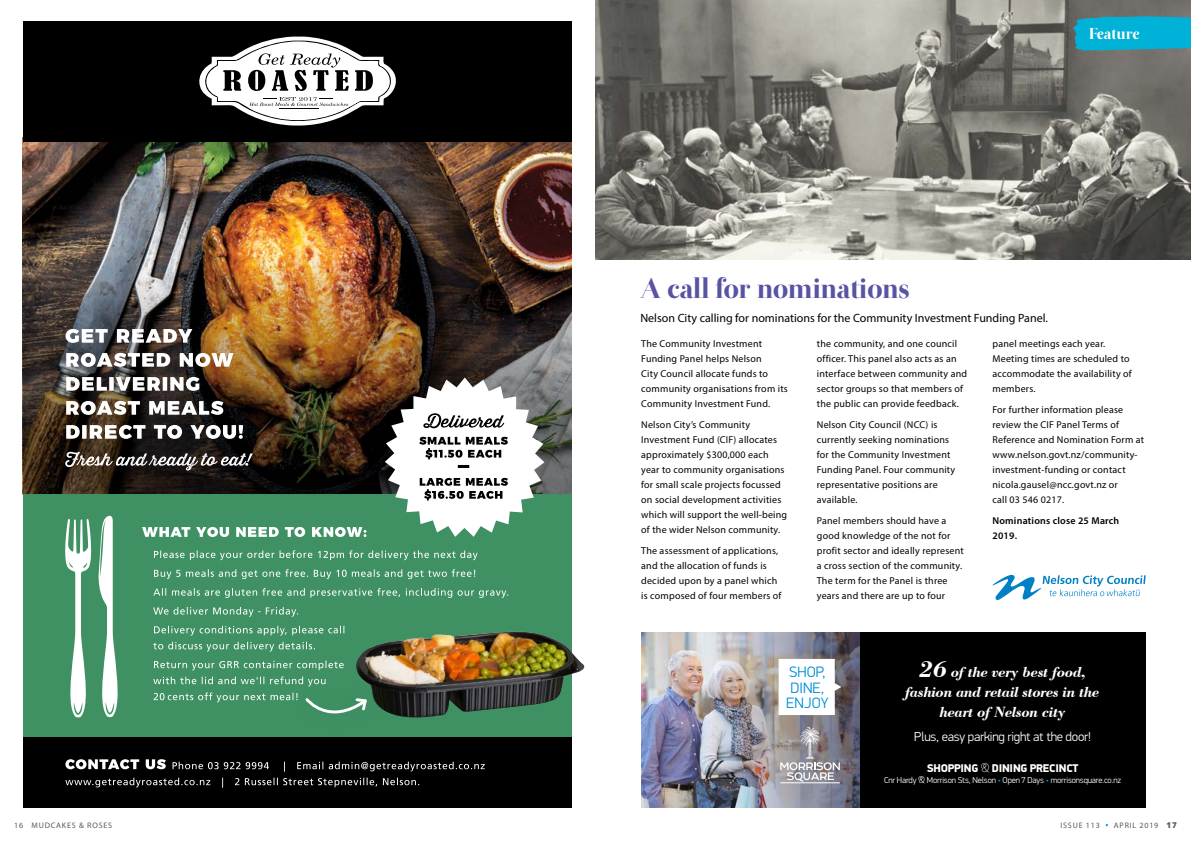
<style>
.page{position:relative;width:1191px;height:842px;background:#fff}
.page>*{position:absolute;margin:0;border:0;box-sizing:border-box;transform-origin:0 0}
.t1{font:28px "Otama ep";letter-spacing:-.02em;color:#5853a3}
.t2{font:15.8px "Otama ep";letter-spacing:-.01em;color:#fff}
.t3{font:italic 700 15.6px/20px "Bodoni BT";letter-spacing:-.03em;color:#fff;text-align:center}
.t4{font:300 15.1px/15.6px "PF Din Display Pro";letter-spacing:.005em;color:#008fd5}
.t5{font:300 13px "PF Din Display Pro";letter-spacing:-.015em;color:#fff}
.t6{font:12px "Myriad Pro";color:#000}
.t7{font:900 11.3px "PF Din Display Pro";letter-spacing:-.02em;color:#fff}
.t8{font:10px/15px "Myriad Pro";letter-spacing:.02em;color:#000}
.t9{font:600 10px/15px "Myriad Pro";letter-spacing:.02em;color:#000}
.t10{font:300 8.6px "PF Din Display Pro";letter-spacing:-.015em;color:#fff}
.t11{font:8px "Myriad Pro";letter-spacing:.1em;color:#58595b}
.s1{font-size:23.7px}
.s2{font-weight:100}
.s3{color:#008fd5}
.s4{font-family:"Open Sans";font-weight:800}
</style>
<div class="page">
<img style="left:595px;top:0;width:596px;height:259px">
<img style="left:23px;top:142px;width:548px;height:352px">
<div style="left:23px;top:21px;width:548px;height:121px;background:#000"></div>
<svg style="left:199px;top:37px;width:197px;height:89px"></svg>
<img style="left:24px;top:240px;width:547px;height:254px">
<div style="left:23px;top:494px;width:548px;height:314px;background:#3f9163"></div>
<svg style="left:65px;top:515px;width:53px;height:203px"></svg>
<div style="left:23px;top:737px;width:548px;height:71px;background:#000"></div>
<img style="left:356px;top:632px;width:229px;height:86px">
<div style="left:286px;top:677px;width:101px;height:59px;background:#000;opacity:.15"></div>
<svg style="left:304px;top:696px;width:65px;height:31px"></svg>
<svg style="left:65px;top:778px;width:354px;height:10px"></svg>
<svg style="left:65px;top:759px;width:420px;height:13px"></svg>
<svg style="left:154px;top:692px;width:143px;height:10px"></svg>
<svg style="left:153px;top:676px;width:172px;height:10px"></svg>
<svg style="left:154px;top:661px;width:190px;height:9px"></svg>
<svg style="left:153px;top:642px;width:162px;height:9px"></svg>
<svg style="left:154px;top:626px;width:190px;height:9px"></svg>
<svg style="left:153px;top:607px;width:145px;height:10px"></svg>
<svg style="left:153px;top:588px;width:355px;height:10px"></svg>
<svg style="left:154px;top:569px;width:321px;height:10px"></svg>
<svg style="left:154px;top:550px;width:323px;height:10px"></svg>
<svg style="left:142px;top:527px;width:224px;height:10px"></svg>
<svg style="left:385px;top:377px;width:159px;height:160px"></svg>
<svg style="left:66px;top:425px;width:177px;height:14px"></svg>
<svg style="left:66px;top:401px;width:157px;height:14px"></svg>
<svg style="left:66px;top:377px;width:133px;height:14px"></svg>
<svg style="left:66px;top:353px;width:167px;height:14px"></svg>
<svg style="left:65px;top:329px;width:127px;height:14px"></svg>
<svg style="left:65px;top:452px;width:188px;height:18px"></svg>
<svg style="left:992px;top:575px;width:153px;height:25px"></svg>
<svg style="left:1073px;top:16px;width:118px;height:35px"></svg>
<img style="left:641px;top:633px;width:67px;height:175px">
<div style="left:860px;top:633px;width:285px;height:175px;background:#000"></div>
<img style="left:708px;top:633px;width:152px;height:175px">
<svg style="left:780px;top:727px;width:60px;height:55px"></svg>
<hr style="left:780px;top:783px;width:60px;height:1px;background:#fff">
<svg style="left:778px;top:659px;width:63px;height:56px"></svg>
<h2 class="t2" style="left:1089px;top:24px;width:52px">Feature</h2>
<h1 class="t1" style="left:640px;top:272px;width:271px">A call for nominations</h1>
<p class="t6" style="left:640px;top:311px;width:409px">Nelson City calling for nominations for the Community Investment Funding Panel.</p>
<p class="t8" style="left:641px;top:336px;width:148px">The Community Investment<br>Funding Panel helps Nelson<br>City Council allocate funds to community organisations from its<br>Community Investment Fund.</p>
<p class="t8" style="left:641px;top:417px;width:147px">Nelson City’s Community<br>Investment Fund (CIF) allocates approximately $300,000 each year to community organisations for small scale projects focussed on social development activities which will support the well-being of the wider Nelson community.</p>
<p class="t8" style="left:641px;top:543px;width:142px">The assessment of applications, and the allocation of funds is decided upon by a panel which is composed of four members of</p>
<p class="t8" style="left:817px;top:336px;width:152px">the community, and one council officer. This panel also acts as an interface between community and sector groups so that members of the public can provide feedback.</p>
<p class="t8" style="left:817px;top:417px;width:140px">Nelson City Council (NCC) is currently seeking nominations for the Community Investment<br>Funding Panel. Four community representative positions are available.</p>
<p class="t8" style="left:817px;top:513px;width:148px">Panel members should have a good knowledge of the not for profit sector and ideally represent a cross section of the community.<br>The term for the Panel is three years and there are up to four</p>
<p class="t8" style="left:992px;top:336px;width:141px">panel meetings each year.<br>Meeting times are scheduled to accommodate the availability of members.</p>
<p class="t8" style="left:992px;top:402px;width:153px">For further information please review the CIF Panel Terms of<br>Reference and Nomination Form at www.nelson.govt.nz/community&shy;investment-funding or contact nicola.gausel@ncc.govt.nz or<br>call 03 546 0217.</p>
<p class="t9" style="left:992px;top:513px;width:128px">Nominations close 25 March<br>2019.</p>
<h3 class="t4" style="left:786px;top:664px;width:44px">SHOP,<br>DINE,<br>ENJOY</h3>
<h3 class="t3" style="left:905px;top:661px;width:196px"><span class="s1">26</span> of the very best food, fashion and retail stores in the heart of Nelson city</h3>
<h3 class="t5" style="left:914px;top:729px;width:178px">Plus, easy parking right at the door!</h3>
<p class="t7" style="left:926px;top:761px;width:153px">SHOPPING <span class="s2">&amp;</span> DINING PRECINCT</p>
<p class="t10" style="left:884px;top:775px;width:239px">Cnr Hardy &amp; Morrison Sts, Nelson <span class="s3">•</span> Open 7 Days <span class="s3">•</span> morrisonsquare.co.nz</p>
<p class="t11" style="left:14px;top:820px;width:99px">16 MUDCAKES &amp; ROSES</p>
<p class="t11" style="left:1060px;top:820px;width:41px">ISSUE 113</p>
<p class="t11" style="left:1114px;top:820px;width:64px">APRIL 2019 <span class="s4">17</span></p>
</div>
